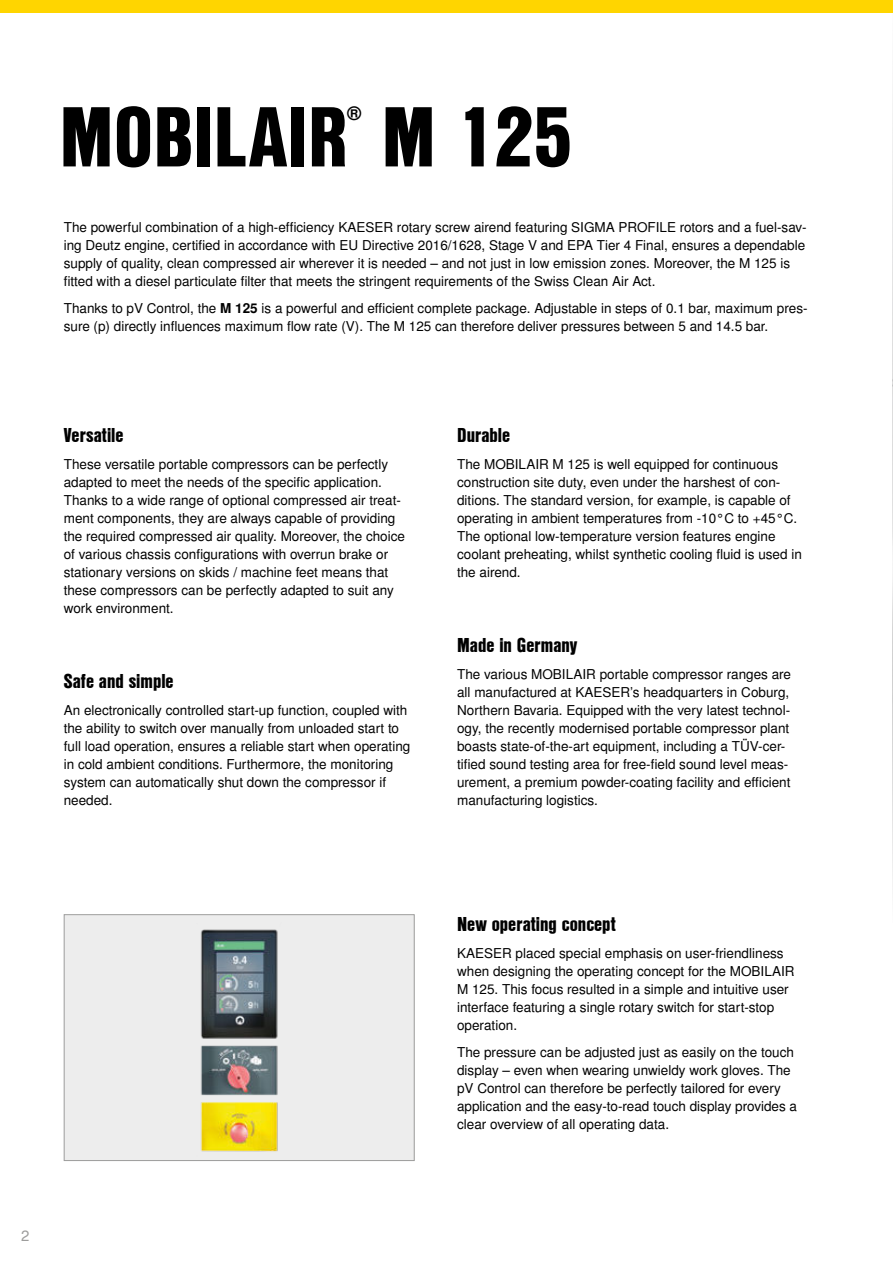
<style>
.page{position:relative;width:893px;height:1263px;background:#fff}
.page>*{position:absolute;margin:0;border:0;box-sizing:border-box;transform-origin:0 0}
.t1{font:82.5px "Nimbus San L Bla Con";color:#000}
.t2{font:19.5px "Nimbus San L Bla Con";color:#000}
.t3{font:700 18.3px "Nimbus San L";color:#000}
.t4{font:15px "Nimbus San L";color:#9d9d9c}
.t5{font:13.5px/18px "Nimbus San L";color:#000}
.s1{font-weight:700}
</style>
<div class="page">
<img style="left:892px;top:94px;width:1px;height:796px">
<div style="left:0;top:0;width:893px;height:13px;background:#ffd500"></div>
<img style="left:66px;top:916px;width:347px;height:243px">
<div style="left:64px;top:914px;width:351px;height:247px;border:1px solid #9d9d9c"></div>
<h1 class="t1" style="left:60px;top:106px;width:514px">MOBILAIR M 125</h1>
<h3 class="t3" style="left:347px;top:106px;width:15px">®</h3>
<p class="t5" style="left:64px;top:219px;width:744px">The powerful combination of a high-efficiency KAESER rotary screw airend featuring SIGMA PROFILE rotors and a fuel-sav&shy;ing Deutz engine, certified in accordance with EU Directive 2016/1628, Stage V and EPA Tier 4 Final, ensures a dependable supply of quality, clean compressed air wherever it is needed – and not just in low emission zones. Moreover, the M 125 is fitted with a diesel particulate filter that meets the stringent requirements of the Swiss Clean Air Act.</p>
<p class="t5" style="left:64px;top:300px;width:745px">Thanks to pV Control, the <span class="s1">M 125</span> is a powerful and efficient complete package. Adjustable in steps of 0.1 bar, maximum pres&shy;sure (p) directly influences maximum flow rate (V). The M 125 can therefore deliver pressures between 5 and 14.5 bar.</p>
<h2 class="t2" style="left:64px;top:428px;width:61px">Versatile</h2>
<p class="t5" style="left:64px;top:456px;width:343px">These versatile portable compressors can be perfectly adapted to meet the needs of the specific application.<br>Thanks to a wide range of optional compressed air treat&shy;ment components, they are always capable of providing the required compressed air quality. Moreover, the choice of various chassis configurations with overrun brake or stationary versions on skids / machine feet means that these compressors can be perfectly adapted to suit any work environment.</p>
<h2 class="t2" style="left:64px;top:674px;width:111px">Safe and simple</h2>
<p class="t5" style="left:64px;top:702px;width:348px">An electronically controlled start-up function, coupled with the ability to switch over manually from unloaded start to full load operation, ensures a reliable start when operating in cold ambient conditions. Furthermore, the monitoring system can automatically shut down the compressor if needed.</p>
<h2 class="t2" style="left:457px;top:428px;width:55px">Durable</h2>
<p class="t5" style="left:457px;top:456px;width:346px">The MOBILAIR M 125 is well equipped for continuous construction site duty, even under the harshest of con&shy;ditions. The standard version, for example, is capable of operating in ambient temperatures from -10°C to +45°C.<br>The optional low-temperature version features engine coolant preheating, whilst synthetic cooling fluid is used in the airend.</p>
<h2 class="t2" style="left:457px;top:638px;width:122px">Made in Germany</h2>
<p class="t5" style="left:457px;top:666px;width:335px">The various MOBILAIR portable compressor ranges are all manufactured at KAESER’s headquarters in Coburg, Northern Bavaria. Equipped with the very latest technol&shy;ogy, the recently modernised portable compressor plant boasts state-of-the-art equipment, including a TÜV-cer&shy;tified sound testing area for free-field sound level meas&shy;urement, a premium powder-coating facility and efficient manufacturing logistics.</p>
<p class="t4" style="left:21px;top:1226px;width:10px">2</p>
<h2 class="t2" style="left:457px;top:917px;width:160px">New operating concept</h2>
<p class="t5" style="left:457px;top:945px;width:339px">KAESER placed special emphasis on user-friendliness when designing the operating concept for the MOBILAIR M 125. This focus resulted in a simple and intuitive user interface featuring a single rotary switch for start-stop operation.</p>
<p class="t5" style="left:457px;top:1044px;width:341px">The pressure can be adjusted just as easily on the touch display – even when wearing unwieldy work gloves. The pV Control can therefore be perfectly tailored for every application and the easy-to-read touch display provides a clear overview of all operating data.</p>
</div>
